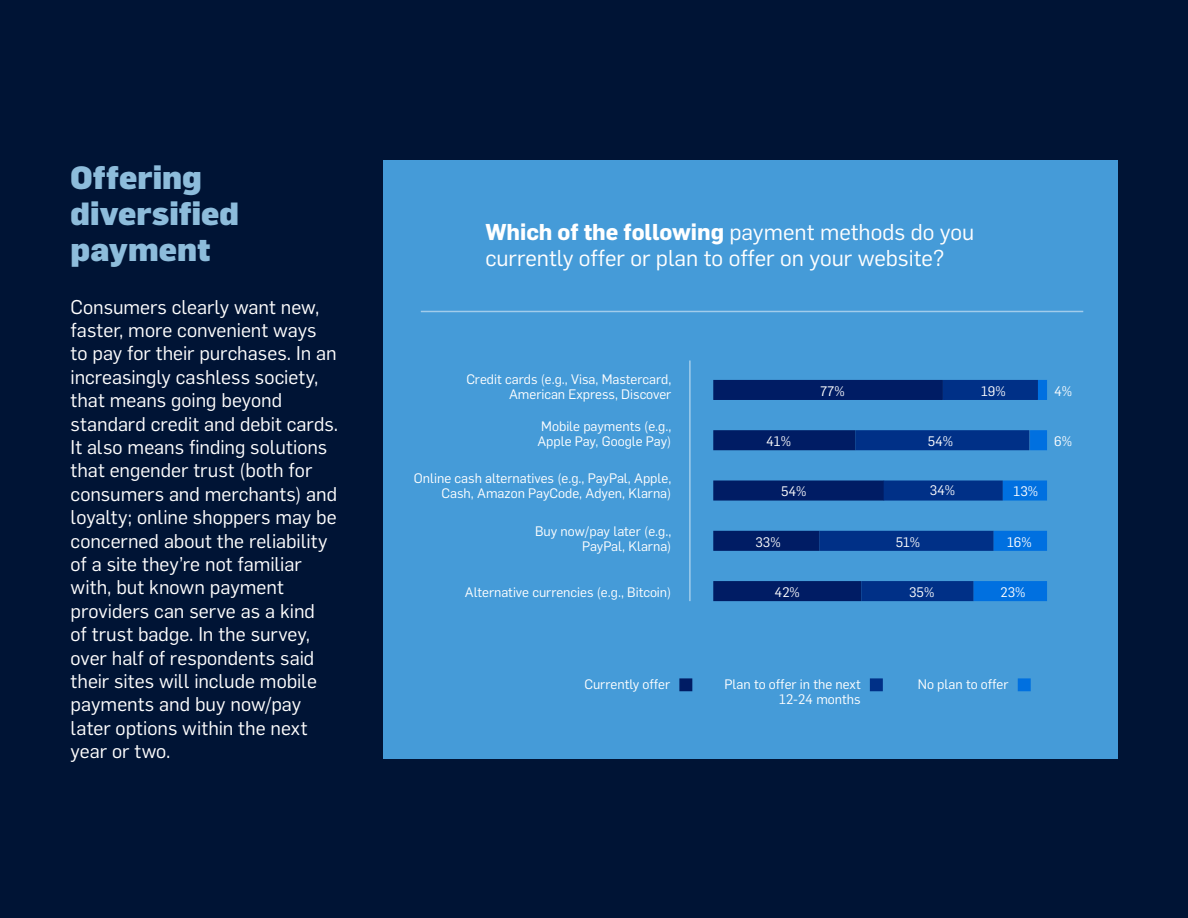
<style>
.page{position:relative;width:1188px;height:918px;background:#001435}
.page>*{position:absolute;margin:0;border:0;box-sizing:border-box;transform-origin:0 0}
.t1{font:900 31.5px/36px "Flama";color:#8dbcdb}
.t2{font:22.5px/25.5px "Flama";color:#fff}
.t3{font:19.5px/23.4px "Flama";color:#fff}
.t4{font:13.5px/15px "Flama";color:#fff;text-align:right}
.s1{font-weight:700}
</style>
<div class="page">
<div style="left:383px;top:161px;width:735px;height:598px;background:#459bd8"></div>
<hr style="left:689px;top:360px;width:2px;height:241px;background:#fff">
<div style="left:1038px;top:380px;width:9px;height:20px;background:#0070e0"></div>
<div style="left:943px;top:380px;width:95px;height:20px;background:#003087"></div>
<div style="left:713px;top:380px;width:230px;height:20px;background:#001c64"></div>
<div style="left:713px;top:430px;width:143px;height:20px;background:#001c64;border:2px solid #001c64"></div>
<div style="left:856px;top:430px;width:173px;height:20px;background:#003087;border:2px solid #003087"></div>
<div style="left:1030px;top:430px;width:17px;height:20px;background:#0070e0"></div>
<div style="left:713px;top:481px;width:171px;height:20px;background:#001c64;border:2px solid #001c64"></div>
<div style="left:884px;top:481px;width:119px;height:20px;background:#003087;border:2px solid #003087"></div>
<div style="left:1003px;top:481px;width:44px;height:20px;background:#0070e0;border:2px solid #0070e0"></div>
<div style="left:713px;top:531px;width:107px;height:20px;background:#001c64;border:2px solid #001c64"></div>
<div style="left:820px;top:531px;width:174px;height:20px;background:#003087;border:2px solid #003087"></div>
<div style="left:994px;top:531px;width:53px;height:20px;background:#0070e0"></div>
<div style="left:713px;top:581px;width:148px;height:20px;background:#001c64"></div>
<div style="left:861px;top:581px;width:113px;height:20px;background:#003087"></div>
<div style="left:974px;top:581px;width:73px;height:20px;background:#0070e0"></div>
<hr style="left:421px;top:311px;width:662px;height:1px;background:#fff">
<div style="left:679px;top:678px;width:13px;height:13px;background:#001c64;border:2px solid #001c64"></div>
<div style="left:870px;top:678px;width:13px;height:13px;background:#003087;border:2px solid #003087"></div>
<div style="left:1018px;top:678px;width:13px;height:13px;background:#0070e0;border:2px solid #0070e0"></div>
<h1 class="t1" style="left:71px;top:158px;width:170px">Offering diversified payment</h1>
<p class="t3" style="left:71px;top:294px;width:269px">Consumers clearly want new, faster, more convenient ways<br>to pay for their purchases. In an increasingly cashless society, that means going beyond standard credit and debit cards.<br>It also means finding solutions that engender trust (both for consumers and merchants) and loyalty; online shoppers may be concerned about the reliability of a site they’re not familiar with, but known payment providers can serve as a kind<br>of trust badge. In the survey, over half of respondents said their sites will include mobile payments and buy now/pay later options within the next year or two.</p>
<p class="t2" style="left:485px;top:218px;width:490px"><span class="s1">Which of the following</span> payment methods do you currently offer or plan to offer on your website?</p>
<p class="t4" style="left:466px;top:371px;width:207px">Credit cards (e.g., Visa, Mastercard,<br>American Express, Discover</p>
<p class="t4" style="left:537px;top:418px;width:135px;text-align:left">Mobile payments (e.g.,<br>Apple Pay, Google Pay)</p>
<p class="t4" style="left:414px;top:470px;width:259px">Online cash alternatives (e.g., PayPal, Apple,<br>Cash, Amazon PayCode, Adyen, Klarna)</p>
<p class="t4" style="left:535px;top:523px;width:138px">Buy now/pay later (e.g.,<br>PayPal, Klarna)</p>
<p class="t4" style="left:465px;top:584px;width:208px">Alternative currencies (e.g., Bitcoin)</p>
<p class="t4" style="left:820px;top:383px;width:26px">77%</p>
<p class="t4" style="left:981px;top:382px;width:26px">19%</p>
<p class="t4" style="left:1054px;top:383px;width:20px">4%</p>
<p class="t4" style="left:766px;top:432px;width:26px">41%</p>
<p class="t4" style="left:781px;top:483px;width:27px">54%</p>
<p class="t4" style="left:928px;top:432px;width:27px">54%</p>
<p class="t4" style="left:930px;top:482px;width:27px">34%</p>
<p class="t4" style="left:1014px;top:483px;width:26px">13%</p>
<p class="t4" style="left:1054px;top:433px;width:19px">6%</p>
<p class="t4" style="left:756px;top:534px;width:27px">33%</p>
<p class="t4" style="left:896px;top:534px;width:26px">51%</p>
<p class="t4" style="left:1007px;top:534px;width:26px">16%</p>
<p class="t4" style="left:775px;top:584px;width:27px">42%</p>
<p class="t4" style="left:909px;top:584px;width:27px">35%</p>
<p class="t4" style="left:1001px;top:584px;width:26px">23%</p>
<p class="t4" style="left:584px;top:676px;width:87px">Currently offer</p>
<p class="t4" style="left:724px;top:676px;width:138px">Plan to offer in the next<br>12-24 months</p>
<p class="t4" style="left:918px;top:676px;width:92px">No plan to offer</p>
</div>
